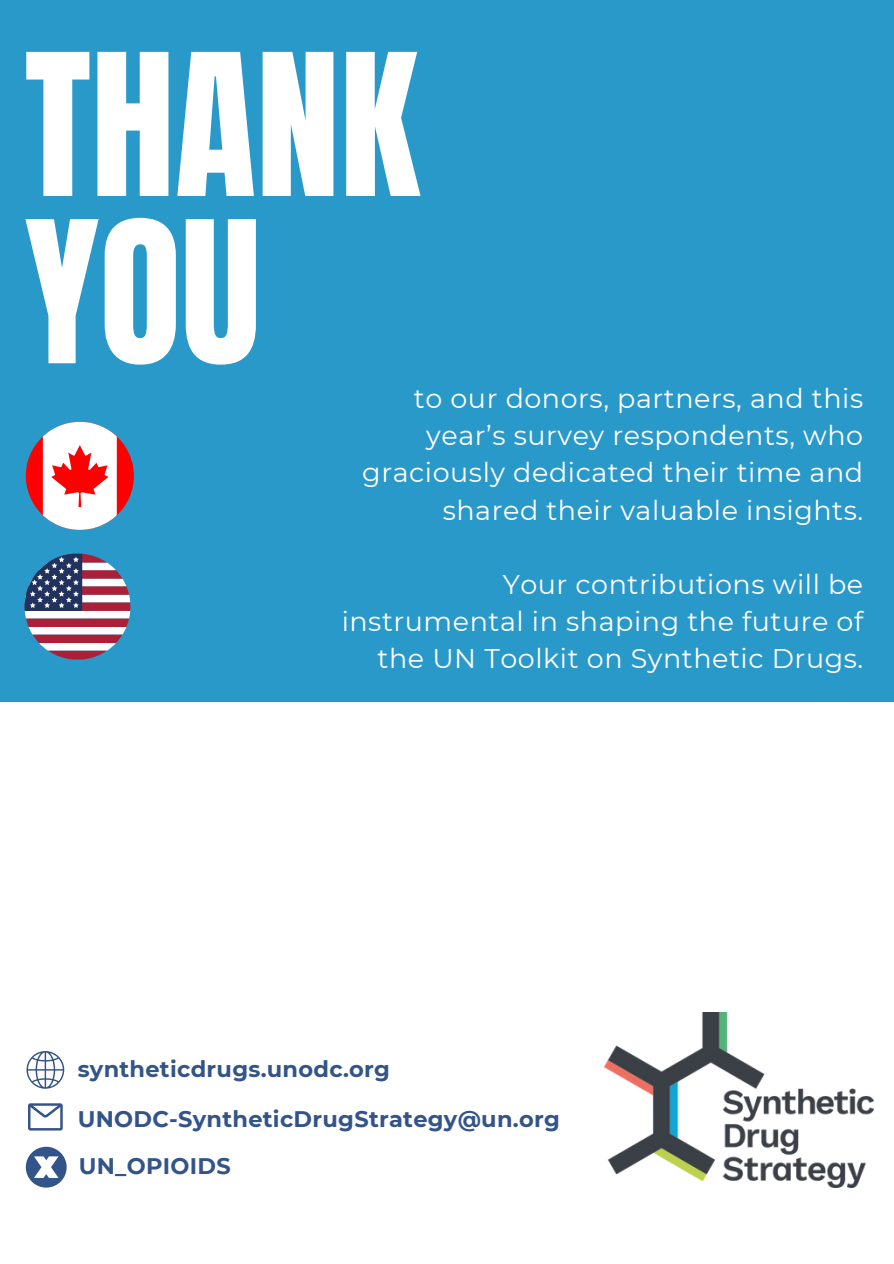
<style>
.page{position:relative;width:894px;height:1264px;background:#fff}
.page>*{position:absolute;margin:0;border:0;box-sizing:border-box;transform-origin:0 0}
.t1{font:167.7px/167.2px "Anton";color:#fff}
.t2{font:27px/37.2px "Montserrat";letter-spacing:.02em;color:#fff;text-align:right}
.t3{font:700 22.5px "Montserrat";letter-spacing:.015em;color:#335489}
</style>
<div class="page">
<div style="left:0;top:0;width:893px;height:701px;background:#2999ca"></div>
<svg style="left:28px;top:1103px;width:35px;height:27px"></svg>
<svg style="left:26px;top:1051px;width:39px;height:38px"></svg>
<svg style="left:26px;top:422px;width:108px;height:108px"></svg>
<svg style="left:25px;top:553px;width:105px;height:106px"></svg>
<svg style="left:26px;top:1146px;width:40px;height:41px"></svg>
<img style="left:604px;top:1012px;width:268px;height:175px">
<p class="t1" style="left:25px;top:44px;width:396px">THANK<br>YOU</p>
<h2 class="t2" style="left:362px;top:380px;width:502px">to our donors, partners, and this year’s survey respondents, who graciously dedicated their time and shared their valuable insights.</h2>
<h2 class="t2" style="left:341px;top:565px;width:523px">Your contributions will be instrumental in shaping the future of the UN Toolkit on Synthetic Drugs.</h2>
<p class="t3" style="left:78px;top:1054px;width:314px">syntheticdrugs.unodc.org</p>
<p class="t3" style="left:78px;top:1105px;width:483px">UNODC-SyntheticDrugStrategy@un.org</p>
<p class="t3" style="left:79px;top:1152px;width:153px">UN_OPIOIDS</p>
</div>
